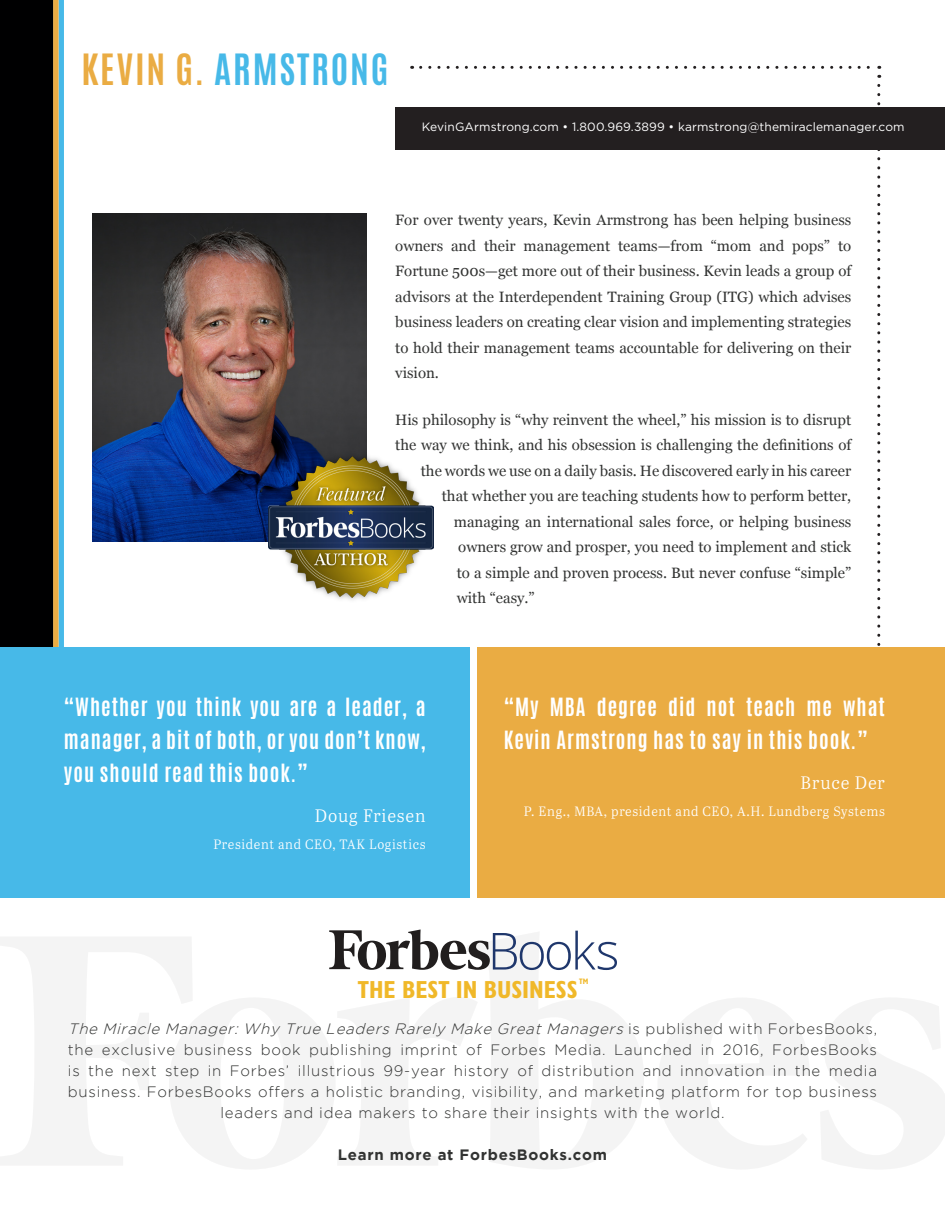
<style>
.page{position:relative;width:945px;height:1215px;background:#fff}
.page>*{position:absolute;margin:0;border:0;box-sizing:border-box;transform-origin:0 0}
.t1{font:700 36px "Antonio";letter-spacing:.05em;color:#47b9e8}
.t2{font:700 condensed 24.75px "Humanist 521 BT";color:#f0b829}
.t3{font:700 21px/33px "Antonio";letter-spacing:.05em;color:#fff}
.t4{font:18px "Abril Text Lt";letter-spacing:.05em;color:#fff}
.t5{font:15px/25.5px "Georgia";color:#323332;text-align:justify}
.t6{font:300 15px/21px "Gotham";letter-spacing:.05em;color:#323332;text-align:center}
.t7{font:700 15px "Gotham";letter-spacing:.05em;color:#323332}
.t8{font:13.5px "Abril Text Lt";letter-spacing:.05em;color:#fff}
.t9{font:12px "Gotham";letter-spacing:.01em;color:#fff}
.t10{font:700 condensed 7.95px "Humanist 521 BT";color:#f0b829}
.s1{color:#eaac43}
.s2{font-style:italic}
</style>
<div class="page">
<svg style="left:421px;top:66px;width:459px;height:3px"></svg>
<svg style="left:877px;top:85px;width:3px;height:561px"></svg>
<div style="left:395px;top:107px;width:550px;height:43px;background:#231f20"></div>
<svg style="left:0;top:0;width:64px;height:647px;background:#191c17"></svg>
<img style="left:93px;top:214px;width:273px;height:328px">
<img style="left:268px;top:447px;width:165px;height:153px">
<div style="left:478px;top:647px;width:467px;height:250px;background:#eaac43"></div>
<div style="left:0;top:647px;width:469px;height:250px;background:#47b9e8"></div>
<svg style="left:0;top:937px;width:945px;height:232px"></svg>
<svg style="left:329px;top:929px;width:288px;height:41px"></svg>
<p class="t1" style="left:81px;top:43px;width:309px"><span class="s1">KEVIN G.</span> ARMSTRONG</p>
<p class="t9" style="left:422px;top:119px;width:484px">KevinGArmstrong.com • 1.800.969.3899 • karmstrong@themiraclemanager.com</p>
<p class="t5" style="left:395px;top:207px;width:457px">For over twenty years, Kevin Armstrong has been helping business owners and their management teams—from “mom and pops” to Fortune 500s—get more out of their business. Kevin leads a group of advisors at the Interdependent Training Group (ITG) which advises business leaders on creating clear vision and implementing strategies to hold their management teams accountable for delivering on their vision.</p>
<p class="t5" style="left:395px;top:406px;width:457px">His philosophy is “why reinvent the wheel,” his mission is to disrupt</p>
<p class="t5" style="left:395px;top:432px;width:457px">the way we think, and his obsession is challenging the definitions of</p>
<p class="t5" style="left:421px;top:457px;width:432px">the words we use on a daily basis. He discovered early in his career</p>
<p class="t5" style="left:442px;top:483px;width:411px">that whether you are teaching students how to perform better,</p>
<p class="t5" style="left:454px;top:508px;width:399px">managing an international sales force, or helping business</p>
<p class="t5" style="left:458px;top:534px;width:394px">owners grow and prosper, you need to implement and stick</p>
<p class="t5" style="left:457px;top:559px;width:396px">to a simple and proven process. But never confuse “simple”</p>
<p class="t5" style="left:457px;top:585px;width:79px">with “easy.”</p>
<p class="t3" style="left:64px;top:690px;width:363px;text-align:justify">“Whether you think you are a leader, a manager, a bit of both, or you don’t know, you should read this book.”</p>
<p class="t4" style="left:315px;top:803px;width:112px">Doug Friesen</p>
<p class="t8" style="left:213px;top:835px;width:214px">President and CEO, TAK Logistics</p>
<p class="t3" style="left:504px;top:690px;width:383px">“My MBA degree did not teach me what<br>Kevin Armstrong has to say in this book.”</p>
<p class="t4" style="left:801px;top:770px;width:86px">Bruce Der</p>
<p class="t8" style="left:524px;top:802px;width:363px">P. Eng., MBA, president and CEO, A.H. Lundberg Systems</p>
<p class="t10" style="left:579px;top:976px;width:11px">TM</p>
<p class="t2" style="left:358px;top:974px;width:221px">THE BEST IN BUSINESS</p>
<p class="t6" style="left:68px;top:1018px;width:811px"><span class="s2">The Miracle Manager: Why True Leaders Rarely Make Great Managers</span> i s p u b l i s h e d w i t h F o r b e s B o o k s , the exclusive business book publishing imprint of Forbes Media. Launched in 2016, ForbesBooks is the next step in Forbes’ illustrious 99-year history of distribution and innovation in the media business. ForbesBooks offers a holistic branding, visibility, and marketing platform for top business leaders and idea makers to share their insights with the world.</p>
<p class="t7" style="left:338px;top:1146px;width:271px">Learn more at ForbesBooks.com</p>
</div>
